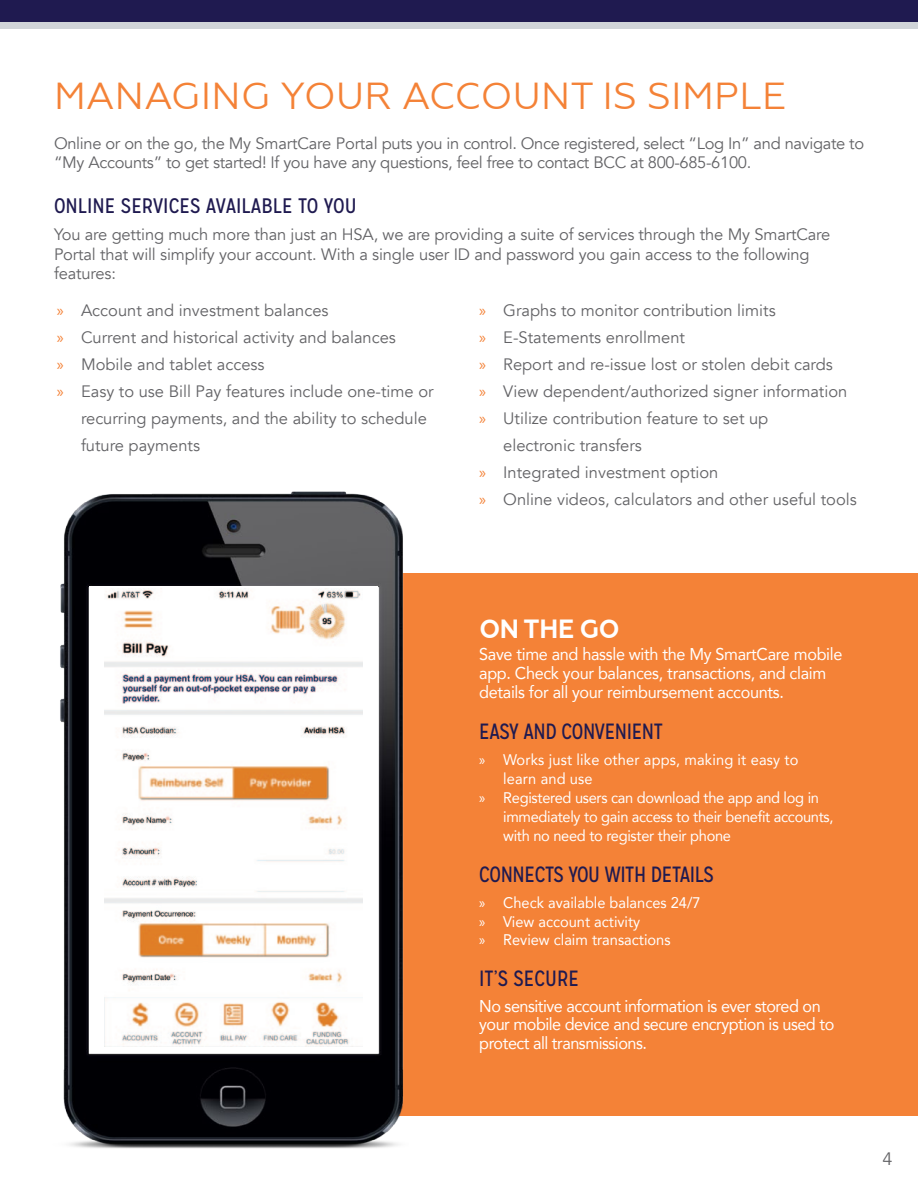
<style>
.page{position:relative;width:918px;height:1188px;background:#fff}
.page>*{position:absolute;margin:0;border:0;box-sizing:border-box;transform-origin:0 0}
.t1{font:37.5px "Geometria";letter-spacing:.01em;color:#f48237}
.t2{font:700 26.25px "Geometria";letter-spacing:-.01em;color:#fff;scale:.95 1}
.t3{font:22.05px "Mission Gothic";letter-spacing:-.02em;color:#1f1a50;scale:.95 1}
.t4{font:21px "Mission Gothic";color:#1f1a50}
.t5{font:18px "Avenir";color:#636366}
.t6{font:17.1px/18.9px "Avenir";letter-spacing:-.02em;color:#fff;scale:.95 1}
.t7{font:16.5px/19.8px "Avenir";color:#636366}
.t8{font:16.5px/19.8px "Avenir";letter-spacing:-.02em;color:#636366}
.t9{font:15.3px "Avenir";letter-spacing:-.02em;color:#fff;scale:.95 1}
.t10{font:15.3px/18.9px "Avenir";color:#fff;scale:.95 1}
.t11{font:15.3px "Avenir";letter-spacing:.01em;color:#fff;scale:.95 1}
.s1{font-family:"Myriad Pro";color:#f48237}
.s2{font-family:"Myriad Pro"}
</style>
<div class="page">
<div style="left:391px;top:573px;width:527px;height:543px;background:#f48237"></div>
<div style="left:0;top:0;width:918px;height:28px;background:#d0d4d8"></div>
<div style="left:0;top:0;width:918px;height:22px;background:#1f1a50"></div>
<img style="left:60px;top:491px;width:344px;height:658px">
<div style="left:90px;top:586px;width:288px;height:467px;background:#fff"></div>
<img style="left:105px;top:588px;width:258px;height:459px">
<h1 class="t1" style="left:54px;top:75px;width:59px">MANAGING</h1>
<h1 class="t1" style="left:281px;top:75px;width:53px">YOUR</h1>
<h1 class="t1" style="left:402px;top:75px;width:55px">ACCOUNT</h1>
<h1 class="t1" style="left:603px;top:75px;width:159px">IS SIM PLE</h1>
<p class="t8" style="left:54px;top:133px;width:812px">Online or on the go, the My SmartCare Portal puts you in control. Once registered, select “Log In” and navigate to “My Accounts” to get started! If you have any questions, feel free to contact BCC at 800-685-6100.</p>
<p class="t4" style="left:54px;top:193px;width:126px">ONLINE SERVICES</p>
<p class="t4" style="left:206px;top:193px;width:47px">AVAILABLE</p>
<p class="t4" style="left:298px;top:193px;width:57px">TO YOU</p>
<p class="t7" style="left:54px;top:225px;width:778px">You are getting much more than just an HSA, we are providing a suite of services through the My SmartCare<br>Portal that will simplify your account. With a single user ID and password you gain access to the following features:</p>
<p class="t7" style="left:57px;top:300px;width:273px"><span class="s1">»</span> Account and investment balances</p>
<p class="t7" style="left:57px;top:327px;width:340px"><span class="s1">»</span> Current and historical activity and balances</p>
<p class="t7" style="left:57px;top:354px;width:209px"><span class="s1">»</span> Mobile and tablet access</p>
<p class="t7" style="left:57px;top:381px;width:378px"><span class="s1">»</span> Easy to use Bill Pay features include one-time or</p>
<p class="t7" style="left:81px;top:408px;width:347px">recurring payments, and the ability to schedule</p>
<p class="t7" style="left:81px;top:435px;width:121px">future payments</p>
<p class="t7" style="left:479px;top:300px;width:298px"><span class="s1">»</span> Graphs to monitor contribution limits</p>
<p class="t7" style="left:479px;top:327px;width:207px"><span class="s1">»</span> E-Statements enrollment</p>
<p class="t7" style="left:479px;top:354px;width:355px"><span class="s1">»</span> Report and re-issue lost or stolen debit cards</p>
<p class="t7" style="left:479px;top:381px;width:370px"><span class="s1">»</span> View dependent/authorized signer information</p>
<p class="t7" style="left:479px;top:408px;width:291px"><span class="s1">»</span> Utilize contribution feature to set up</p>
<p class="t7" style="left:503px;top:435px;width:140px">electronic transfers</p>
<p class="t7" style="left:479px;top:462px;width:241px"><span class="s1">»</span> Integrated investment option</p>
<p class="t7" style="left:479px;top:489px;width:379px"><span class="s1">»</span> Online videos, calculators and other useful tools</p>
<h2 class="t2" style="left:479px;top:615px;width:146px">ON THE GO</h2>
<p class="t6" style="left:479px;top:645px;width:384px">Save time and hassle with the My SmartCare mobile app. Check your balances, transactions, and claim details for all your reimbursement accounts.</p>
<h3 class="t3" style="left:479px;top:718px;width:195px">EASY AN D CONVEN IENT</h3>
<p class="t11" style="left:479px;top:748px;width:338px"><span class="s2">»</span> Works just like other apps, making it easy to</p>
<p class="t11" style="left:503px;top:766px;width:96px">learn and use</p>
<p class="t9" style="left:479px;top:785px;width:359px"><span class="s2">»</span> Registered users can download the app and log in</p>
<p class="t9" style="left:503px;top:804px;width:349px">immediately to gain access to their benefit accounts,</p>
<p class="t9" style="left:503px;top:823px;width:241px">with no need to register their phone</p>
<h3 class="t3" style="left:479px;top:861px;width:35px">CONNEC</h3>
<h3 class="t3" style="left:545px;top:861px;width:168px">TS YOU WITH DETAILS</h3>
<p class="t10" style="left:479px;top:892px;width:234px"><span class="s2">»</span> Check available balances 24/7 <span class="s2">»</span> View account activity<br><span class="s2">»</span> Review claim transactions</p>
<h3 class="t3" style="left:479px;top:965px;width:103px">IT’S SECU RE</h3>
<p class="t6" style="left:479px;top:996px;width:375px">No sensitive account information is ever stored on your mobile device and secure encryption is used to protect all transmissions.</p>
<p class="t5" style="left:883px;top:1148px;width:12px">4</p>
</div>
